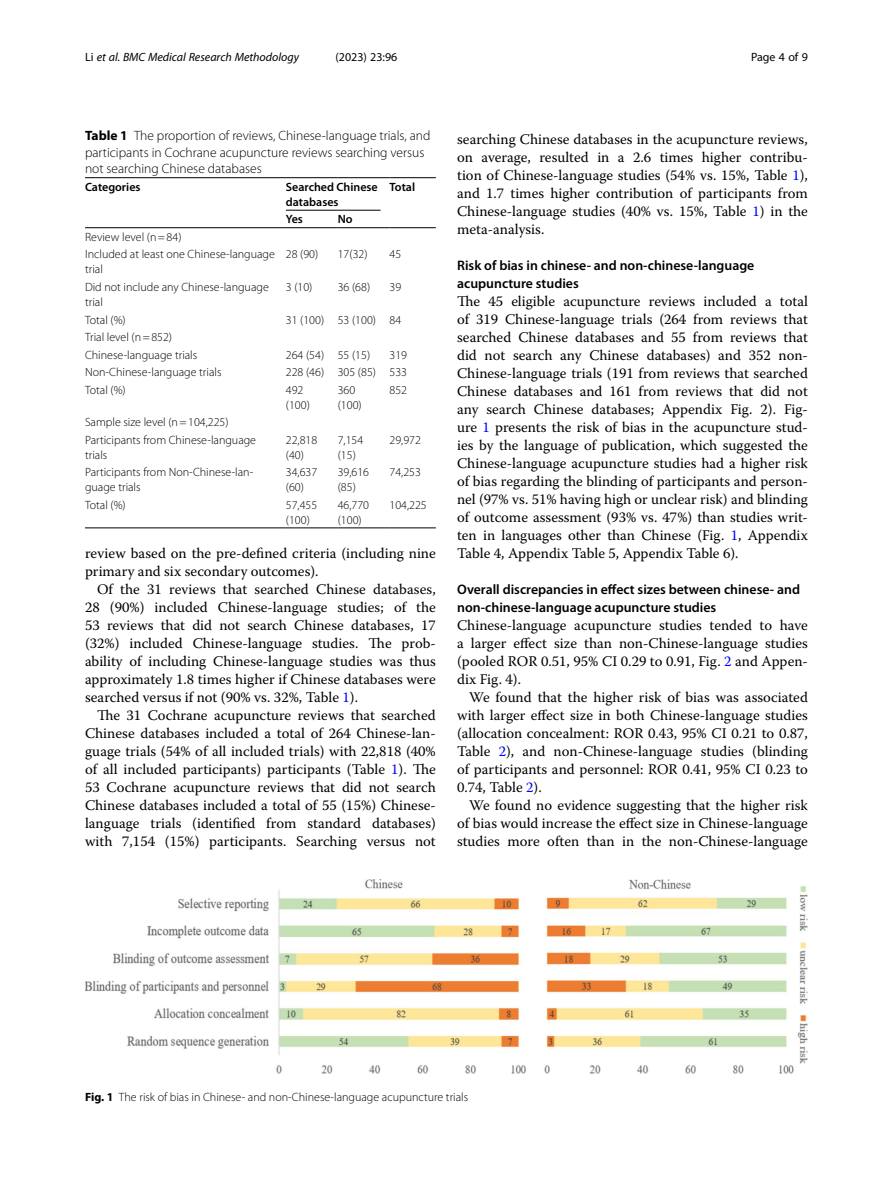
<style>
.page{position:relative;width:893px;height:1191px;background:#fff}
.page>*{position:absolute;margin:0;border:0;box-sizing:border-box;transform-origin:0 0}
.Body_Text_Indent{font:14.7px/18px "Warnock Pro";color:#000;text-align:justify}
.Body_Text{font:14.7px/18px "Warnock Pro";color:#000;text-align:justify}
.Head_2{font:600 13.8px/18px "Myriad Pro";color:#000}
.Table_Caption{font:300 13.5px/16.5px "Myriad Pro";color:#000}
.Table_Body{font:300 12px/15px "Myriad Pro";color:#000}
.Figure_Caption{font:300 12px "Myriad Pro";color:#000}
.t1{font:italic 12px "Myriad Pro";color:#000}
.Table_Head_Bridge_Ru{font:600 12px/15px "Myriad Pro";color:#000}
.Table_Head{font:600 12px "Myriad Pro";color:#000}
.t2{font:12px "Myriad Pro";color:#000}
.s1{font-style:normal}
.s2{font-weight:700}
.s3{color:#00f}
</style>
<div class="page">
<hr style="left:85px;top:227px;width:201px;height:1px;background:#000">
<hr style="left:390px;top:227px;width:46px;height:1px;background:#000">
<hr style="left:390px;top:177px;width:46px;height:1px;background:#000">
<hr style="left:286px;top:227px;width:52px;height:1px;background:#000">
<hr style="left:338px;top:227px;width:52px;height:1px;background:#000">
<hr style="left:85px;top:527px;width:201px;height:1px;background:#000">
<hr style="left:286px;top:527px;width:52px;height:1px;background:#000">
<hr style="left:338px;top:527px;width:52px;height:1px;background:#000">
<hr style="left:390px;top:527px;width:46px;height:1px;background:#000">
<hr style="left:85px;top:177px;width:201px;height:1px;background:#000">
<hr style="left:286px;top:177px;width:52px;height:1px;background:#000">
<hr style="left:338px;top:177px;width:52px;height:1px;background:#000">
<hr style="left:286px;top:210px;width:95px;height:1px;background:#000">
<img style="left:85px;top:880px;width:723px;height:194px">
<p class="t1" style="left:85px;top:50px;width:216px"><span class="s1">Li</span> et al. BMC Medical Research Methodology</p>
<p class="t2" style="left:336px;top:50px;width:63px">(2023) 23:96</p>
<p class="t2" style="left:751px;top:50px;width:58px">Page 4 of 9</p>
<p class="Table_Caption" style="left:85px;top:128px;width:347px"><span class="s2">Table 1</span> The proportion of reviews, Chinese-language trials, and participants in Cochrane acupuncture reviews searching versus not searching Chinese databases</p>
<p class="Table_Head" style="left:85px;top:179px;width:57px">Categories</p>
<p class="Table_Head_Bridge_Ru" style="left:286px;top:179px;width:93px">Searched Chinese databases</p>
<p class="Table_Head" style="left:390px;top:179px;width:27px">Total</p>
<p class="Table_Head" style="left:286px;top:212px;width:18px">Yes</p>
<p class="Table_Head" style="left:338px;top:212px;width:16px">No</p>
<p class="Table_Body" style="left:85px;top:230px;width:98px">Review level (n=84)</p>
<p class="Table_Body" style="left:85px;top:247px;width:191px">Included at least one Chinese-language trial</p>
<p class="Table_Body" style="left:286px;top:247px;width:34px">28 (90)</p>
<p class="Table_Body" style="left:338px;top:247px;width:31px">17(32)</p>
<p class="Table_Body" style="left:390px;top:247px;width:13px">45</p>
<p class="Table_Body" style="left:85px;top:280px;width:185px">Did not include any Chinese-language trial</p>
<p class="Table_Body" style="left:286px;top:280px;width:28px">3 (10)</p>
<p class="Table_Body" style="left:338px;top:280px;width:34px">36 (68)</p>
<p class="Table_Body" style="left:390px;top:280px;width:13px">39</p>
<p class="Table_Body" style="left:85px;top:312px;width:42px">Total (%)</p>
<p class="Table_Body" style="left:286px;top:312px;width:40px">31 (100)</p>
<p class="Table_Body" style="left:338px;top:312px;width:40px">53 (100)</p>
<p class="Table_Body" style="left:390px;top:312px;width:13px">84</p>
<p class="Table_Body" style="left:85px;top:330px;width:89px">Trial level (n=852)</p>
<p class="Table_Body" style="left:85px;top:347px;width:114px">Chinese-language trials</p>
<p class="Table_Body" style="left:286px;top:347px;width:40px">264 (54)</p>
<p class="Table_Body" style="left:338px;top:347px;width:34px">55 (15)</p>
<p class="Table_Body" style="left:390px;top:347px;width:19px">319</p>
<p class="Table_Body" style="left:85px;top:365px;width:138px">Non-Chinese-language trials</p>
<p class="Table_Body" style="left:286px;top:365px;width:40px">228 (46)</p>
<p class="Table_Body" style="left:338px;top:365px;width:40px">305 (85)</p>
<p class="Table_Body" style="left:390px;top:365px;width:19px">533</p>
<p class="Table_Body" style="left:85px;top:382px;width:42px">Total (%)</p>
<p class="Table_Body" style="left:286px;top:382px;width:25px">492 (100)</p>
<p class="Table_Body" style="left:338px;top:382px;width:25px">360 (100)</p>
<p class="Table_Body" style="left:390px;top:382px;width:19px">852</p>
<p class="Table_Body" style="left:85px;top:415px;width:145px">Sample size level (n=104,225)</p>
<p class="Table_Body" style="left:85px;top:432px;width:173px">Participants from Chinese-language trials</p>
<p class="Table_Body" style="left:286px;top:432px;width:33px">22,818 (40)</p>
<p class="Table_Body" style="left:338px;top:432px;width:27px">7,154 (15)</p>
<p class="Table_Body" style="left:390px;top:432px;width:33px">29,972</p>
<p class="Table_Body" style="left:85px;top:465px;width:170px">Participants from Non-Chinese-lan&shy;guage trials</p>
<p class="Table_Body" style="left:286px;top:465px;width:33px">34,637 (60)</p>
<p class="Table_Body" style="left:338px;top:465px;width:33px">39,616 (85)</p>
<p class="Table_Body" style="left:390px;top:465px;width:33px">74,253</p>
<p class="Table_Body" style="left:85px;top:497px;width:42px">Total (%)</p>
<p class="Table_Body" style="left:286px;top:497px;width:33px">57,455 (100)</p>
<p class="Table_Body" style="left:338px;top:497px;width:33px">46,770 (100)</p>
<p class="Table_Body" style="left:390px;top:497px;width:39px">104,225</p>
<p class="Body_Text_Indent" style="left:85px;top:544px;width:352px">review based on the pre-defined criteria (including nine primary and six secondary outcomes).</p>
<p class="Body_Text_Indent" style="left:85px;top:580px;width:352px;text-indent:12px">Of the 31 reviews that searched Chinese databases, 28 (90%) included Chinese-language studies; of the 53 reviews that did not search Chinese databases, 17 (32%) included Chinese-language studies. The prob&shy;ability of including Chinese-language studies was thus approximately 1.8 times higher if Chinese databases were searched versus if not (90% vs. 32%, Table <span class="s3">1</span>).</p>
<p class="Body_Text_Indent" style="left:85px;top:706px;width:352px;text-indent:12px">The 31 Cochrane acupuncture reviews that searched Chinese databases included a total of 264 Chinese-lan&shy;guage trials (54% of all included trials) with 22,818 (40% of all included participants) participants (Table <span class="s3">1</span>). The 53 Cochrane acupuncture reviews that did not search Chinese databases included a total of 55 (15%) Chinese&shy;language trials (identified from standard databases) with 7,154 (15%) participants. Searching versus not</p>
<p class="Body_Text_Indent" style="left:457px;top:130px;width:352px">searching Chinese databases in the acupuncture reviews, on average, resulted in a 2.6 times higher contribu&shy;tion of Chinese-language studies (54% vs. 15%, Table <span class="s3">1</span>), and 1.7 times higher contribution of participants from Chinese-language studies (40% vs. 15%, Table <span class="s3">1</span>) in the meta-analysis.</p>
<p class="Head_2" style="left:457px;top:256px;width:299px">Risk of bias in chinese- and non-chinese-language acupuncture studies</p>
<p class="Body_Text" style="left:457px;top:292px;width:352px">The 45 eligible acupuncture reviews included a total of 319 Chinese-language trials (264 from reviews that searched Chinese databases and 55 from reviews that did not search any Chinese databases) and 352 non-Chinese-language trials (191 from reviews that searched Chinese databases and 161 from reviews that did not any search Chinese databases; Appendix Fig. 2). Fig&shy;ure <span class="s3">1</span> presents the risk of bias in the acupuncture stud&shy;ies by the language of publication, which suggested the Chinese-language acupuncture studies had a higher risk of bias regarding the blinding of participants and person&shy;nel (97% vs. 51% having high or unclear risk) and blinding of outcome assessment (93% vs. 47%) than studies writ&shy;ten in languages other than Chinese (Fig. <span class="s3">1</span>, Appendix Table 4, Appendix Table 5, Appendix Table 6).</p>
<p class="Head_2" style="left:457px;top:580px;width:344px">Overall discrepancies in effect sizes between chinese- and non-chinese-language acupuncture studies</p>
<p class="Body_Text" style="left:457px;top:616px;width:352px">Chinese-language acupuncture studies tended to have a larger effect size than non-Chinese-language studies (pooled ROR 0.51, 95% CI 0.29 to 0.91, Fig. <span class="s3">2</span> and Appen&shy;dix Fig. 4).</p>
<p class="Body_Text_Indent" style="left:457px;top:688px;width:352px;text-indent:12px">We found that the higher risk of bias was associated with larger effect size in both Chinese-language studies (allocation concealment: ROR 0.43, 95% CI 0.21 to 0.87, Table <span class="s3">2</span>), and non-Chinese-language studies (blinding of participants and personnel: ROR 0.41, 95% CI 0.23 to 0.74, Table <span class="s3">2</span>).</p>
<p class="Body_Text_Indent" style="left:457px;top:796px;width:352px;text-indent:12px">We found no evidence suggesting that the higher risk of bias would increase the effect size in Chinese-language studies more often than in the non-Chinese-language</p>
<p class="Figure_Caption" style="left:85px;top:1090px;width:385px"><span class="s2">Fig. 1</span> The risk of bias in Chinese- and non-Chinese-language acupuncture trials</p>
</div>
